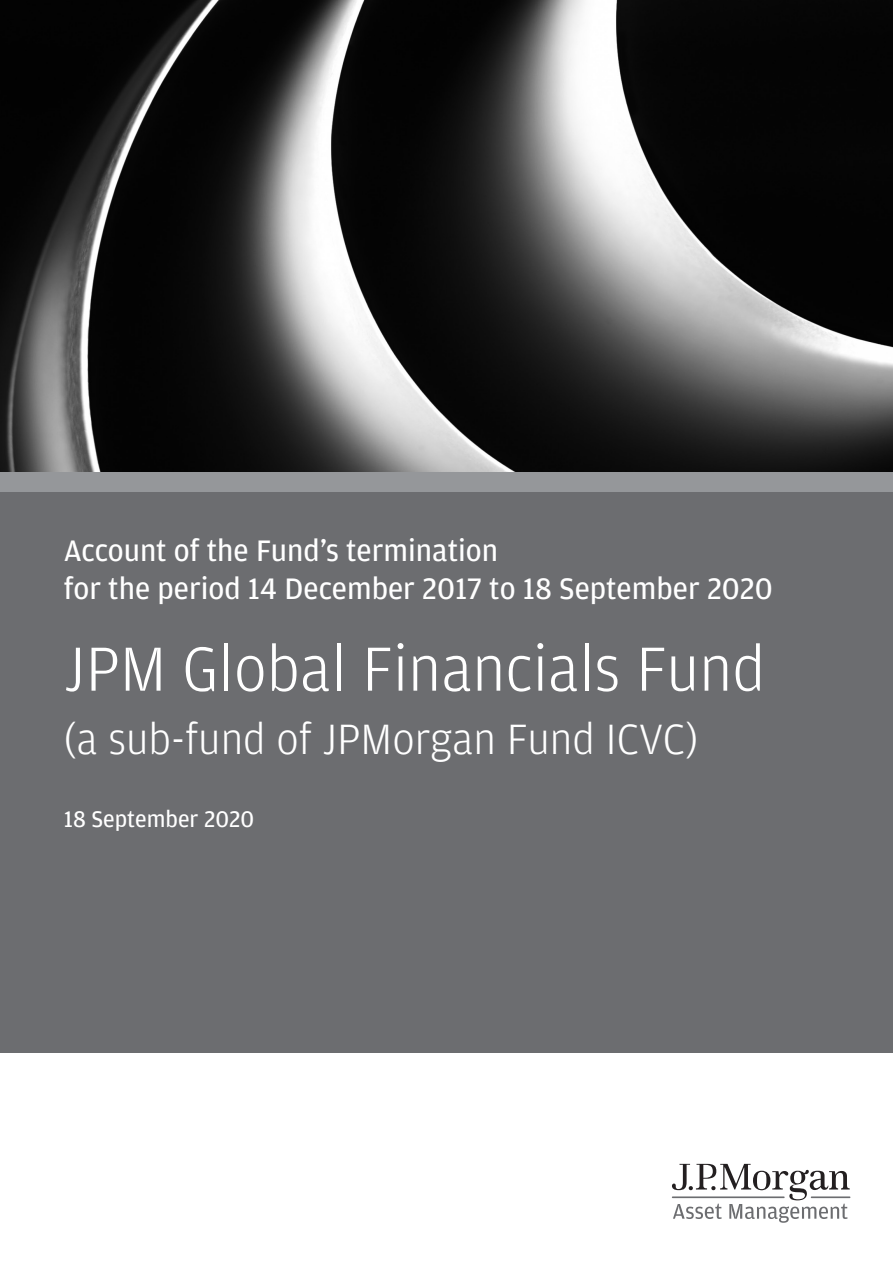
<style>
.page{position:relative;width:893px;height:1263px;background:#fff}
.page>*{position:absolute;margin:0;border:0;box-sizing:border-box;transform-origin:0 0}
.Cover_main_text{font:300 66px "Amplitude";color:#fff}
.Cover_main_text-2{font:300 45px "Amplitude";color:#fff}
.t1{font:31.5px/37.8px "Amplitude";color:#fff}
.t2{font:24px "Amplitude";color:#fff}
</style>
<div class="page">
<div style="left:0;top:491px;width:893px;height:561px;background:#6c6d70"></div>
<svg style="left:672px;top:1164px;width:178px;height:59px"></svg>
<img style="left:0;top:0;width:893px;height:472px">
<div style="left:0;top:472px;width:893px;height:19px;background:#95979a"></div>
<p class="t1" style="left:64px;top:531px;width:710px">Account of the Fund’s termination<br>for the period 14 December 2017 to 18 September 2020</p>
<p class="Cover_main_text" style="left:64px;top:627px;width:703px">JPM Global Financials Fund</p>
<p class="Cover_main_text-2" style="left:64px;top:710px;width:636px">(a sub-fund of JPMorgan Fund ICVC)</p>
<p class="t2" style="left:64px;top:804px;width:192px">18 September 2020</p>
</div>
